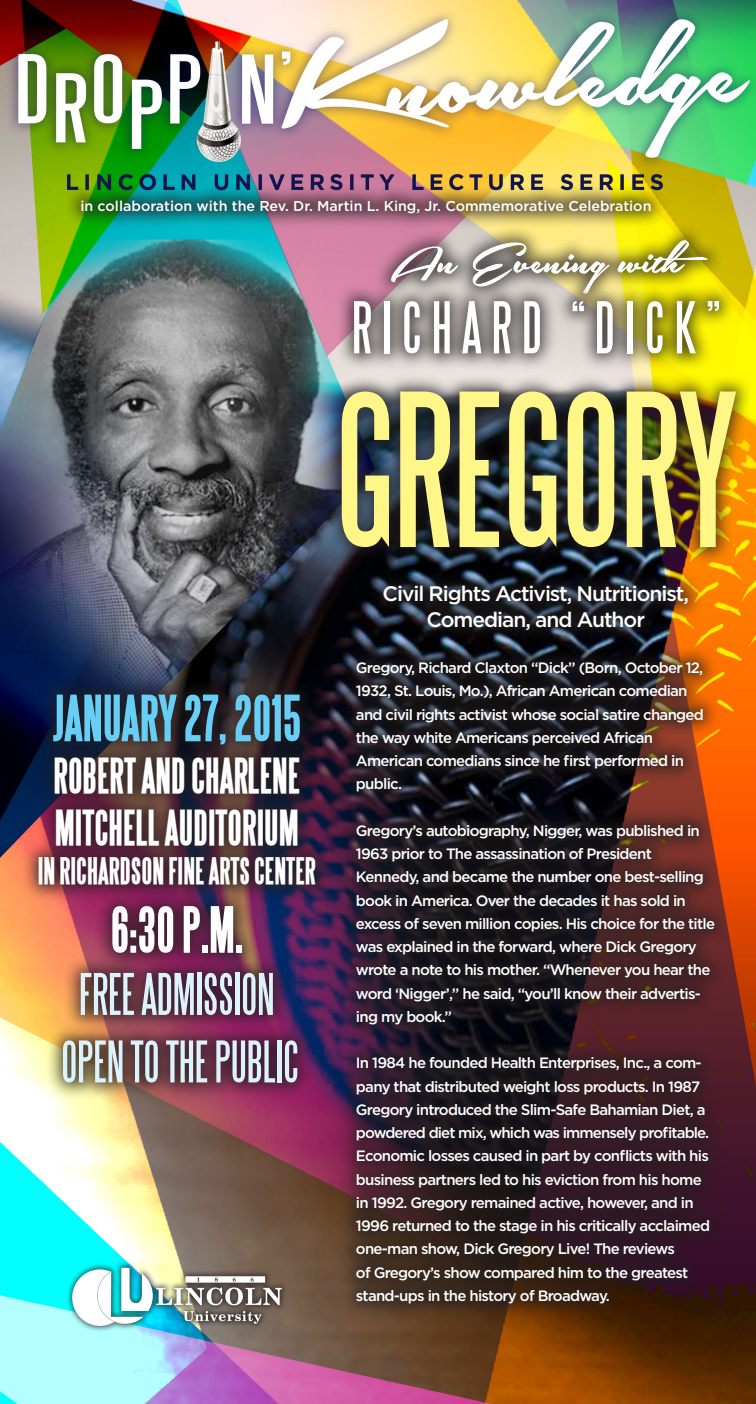
<style>
.page{position:relative;width:756px;height:1404px;background:#fff}
.page>*{position:absolute;margin:0;border:0;box-sizing:border-box;transform-origin:0 0}
.t1{font:194.4px "Steelfish";color:#fff688}
.t2{font:65.25px "Steelfish";letter-spacing:.16em;color:#fff}
.t3{font:57.97px "Southern Aire Personal Use Only";color:#fff}
.t4{font:700 56.25px "Steelfish";color:#67cef5}
.t5{font:700 56.25px "Steelfish";color:#fff}
.t6{font:52.5px "Steelfish";color:#dcf2fc}
.t7{font:700 43.5px/52.2px "Steelfish";color:#fff}
.t8{font:700 33px "Steelfish";color:#fff}
.t9{font:500 21px "Gotham";letter-spacing:-.05em;color:#fff}
.t10{font:500 15px/23.2px "Gotham";letter-spacing:-.05em;color:#fff}
.t11{font:500 14.25px "Gotham";color:#fff}
</style>
<div class="page">
<img style="left:0;top:0;width:756px;height:1404px">
<div style="left:337px;top:567px;width:393px;height:752px;background:#231f20;opacity:.75"></div>
<div style="left:62px;top:181px;width:605px;height:48px;background:#231f20;opacity:.75"></div>
<div style="left:372px;top:221px;width:351px;height:88px;background:#231f20;opacity:.75"></div>
<div style="left:322px;top:282px;width:430px;height:282px;background:#231f20;opacity:.75"></div>
<div style="left:19px;top:675px;width:313px;height:424px;background:#231f20;opacity:.75"></div>
<div style="left:65px;top:1260px;width:222px;height:71px;background:#231f20;opacity:.75"></div>
<img style="left:72px;top:1266px;width:209px;height:59px">
<p class="t11" style="left:80px;top:197px;width:573px">in collaboration with the Rev. Dr. Martin L. King, Jr. Commemorative Celebration</p>
<p class="t3" style="left:390px;top:230px;width:320px">An Evening with</p>
<p class="t2" style="left:352px;top:293px;width:369px">RICHARD “DICK”</p>
<p class="t1" style="left:336px;top:368px;width:402px">GREGORY</p>
<p class="t4" style="left:52px;top:687px;width:251px">JANUARY 27, 2015</p>
<p class="t7" style="left:54px;top:750px;width:248px">ROBERT AND CHARLENE<br>MITCHELL AUDITORIUM</p>
<p class="t8" style="left:38px;top:853px;width:280px">IN RICHARDSON FINE ARTS CENTER</p>
<p class="t5" style="left:111px;top:898px;width:134px">6:30 P.M.</p>
<p class="t6" style="left:79px;top:967px;width:197px">FREE ADMISSION</p>
<p class="t6" style="left:61px;top:1034px;width:239px">OPEN TO THE PUBLIC</p>
<p class="t9" style="left:383px;top:580px;width:308px">Civil Rights Activist, Nutritionist,</p>
<p class="t9" style="left:427px;top:605px;width:220px">Comedian, and Author</p>
<p class="t10" style="left:356px;top:656px;width:349px">Gregory, Richard Claxton “Dick” (Born, October 12, 1932, St. Louis, Mo.), African American comedian and civil rights activist whose social satire changed the way white Americans perceived African</p>
<p class="t10" style="left:356px;top:749px;width:330px">American comedians since he first performed in public.</p>
<p class="t10" style="left:356px;top:819px;width:345px">Gregory’s autobiography, Nigger, was published in<br>1963 prior to The assassination of President</p>
<p class="t10" style="left:356px;top:865px;width:349px">Kennedy, and became the number one best-selling book in America. Over the decades it has sold in</p>
<p class="t10" style="left:356px;top:912px;width:361px">excess of seven million copies. His choice for the title was explained in the forward, where Dick Gregory wrote a note to his mother. “Whenever you hear the word ‘Nigger’,” he said, “you’ll know their advertis&shy;ing my book.”</p>
<p class="t10" style="left:356px;top:1051px;width:356px">In 1984 he founded Health Enterprises, Inc., a com&shy;pany that distributed weight loss products. In 1987<br>Gregory introduced the Slim-Safe Bahamian Diet, a powdered diet mix, which was immensely profitable.<br>Economic losses caused in part by conflicts with his business partners led to his eviction from his home in 1992. Gregory remained active, however, and in 1996 returned to the stage in his critically acclaimed one-man show, Dick Gregory Live! The reviews<br>of Gregory’s show compared him to the greatest stand-ups in the history of Broadway.</p>
</div>
